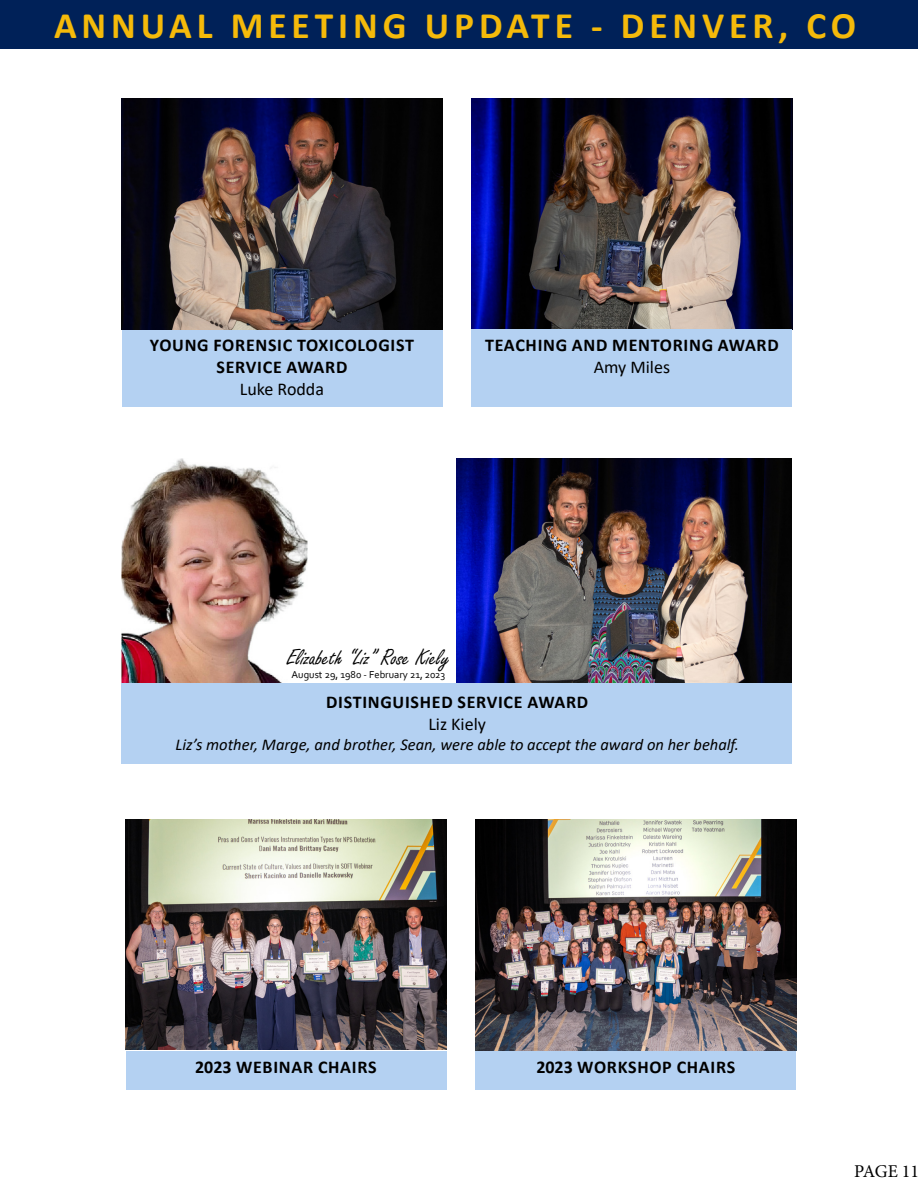
<style>
.page{position:relative;width:918px;height:1188px;background:#fff}
.page>*{position:absolute;margin:0;border:0;box-sizing:border-box;transform-origin:0 0}
.Sans_Text{font:700 37.5px "Calibri";letter-spacing:.13em;color:#f5ba0a}
.t1{font:24px "Freestyle Script";color:#000}
.t2{font:700 18px/21.6px "Calibri";letter-spacing:.04em;color:#000;text-align:center}
.t3{font:18px "Calibri";color:#000}
.t4{font:18px "Minion Pro";letter-spacing:-.015em;color:#000}
.t5{font:italic 16.5px "Calibri";color:#000}
.t6{font:10.5px "Corbel";color:#000}
</style>
<div class="page">
<img style="left:457px;top:459px;width:335px;height:225px">
<div style="left:0;top:0;width:918px;height:48px;background:#002158"></div>
<img style="left:122px;top:459px;width:209px;height:225px">
<div style="left:122px;top:329px;width:320px;height:78px;background:#b4d1f2"></div>
<img style="left:472px;top:98px;width:320px;height:231px">
<img style="left:122px;top:98px;width:320px;height:231px">
<div style="left:472px;top:329px;width:320px;height:78px;background:#b4d1f2"></div>
<div style="left:122px;top:684px;width:670px;height:80px;background:#b4d1f2"></div>
<div style="left:126px;top:1051px;width:320px;height:39px;background:#b4d1f2"></div>
<img style="left:476px;top:820px;width:320px;height:231px">
<img style="left:126px;top:820px;width:320px;height:230px">
<div style="left:476px;top:1051px;width:320px;height:39px;background:#b4d1f2"></div>
<p class="Sans_Text" style="left:54px;top:-1px;width:804px">ANNUAL MEETING UPDATE - DENVER, CO</p>
<p class="t2" style="left:150px;top:334px;width:266px">YOUNG FORENSIC TOXICOLOGIST<br>SERVICE AWARD</p>
<p class="t3" style="left:240px;top:376px;width:86px">Luke Rodda</p>
<p class="t2" style="left:485px;top:334px;width:295px">TEACHING AND MENTORING AWARD</p>
<p class="t3" style="left:594px;top:354px;width:78px">Amy Miles</p>
<p class="t1" style="left:287px;top:645px;width:165px">Elizabeth “Liz” Rose Kiely</p>
<p class="t6" style="left:292px;top:668px;width:155px">August 29, 1980 - February 21, 2023</p>
<p class="t2" style="left:326px;top:691px;width:264px">DISTINGUISHED SERVICE AWARD</p>
<p class="t3" style="left:428px;top:711px;width:59px">Liz Kiely</p>
<p class="t5" style="left:175px;top:733px;width:565px">Liz’s mother, Marge, and brother, Sean, were able to accept the award on her behalf.</p>
<p class="t2" style="left:195px;top:1056px;width:183px">2023 WEBINAR CHAIRS</p>
<p class="t2" style="left:536px;top:1056px;width:200px">2023 WORKSHOP CHAIRS</p>
<p class="t4" style="left:854px;top:1160px;width:66px">PAGE 11</p>
</div>
